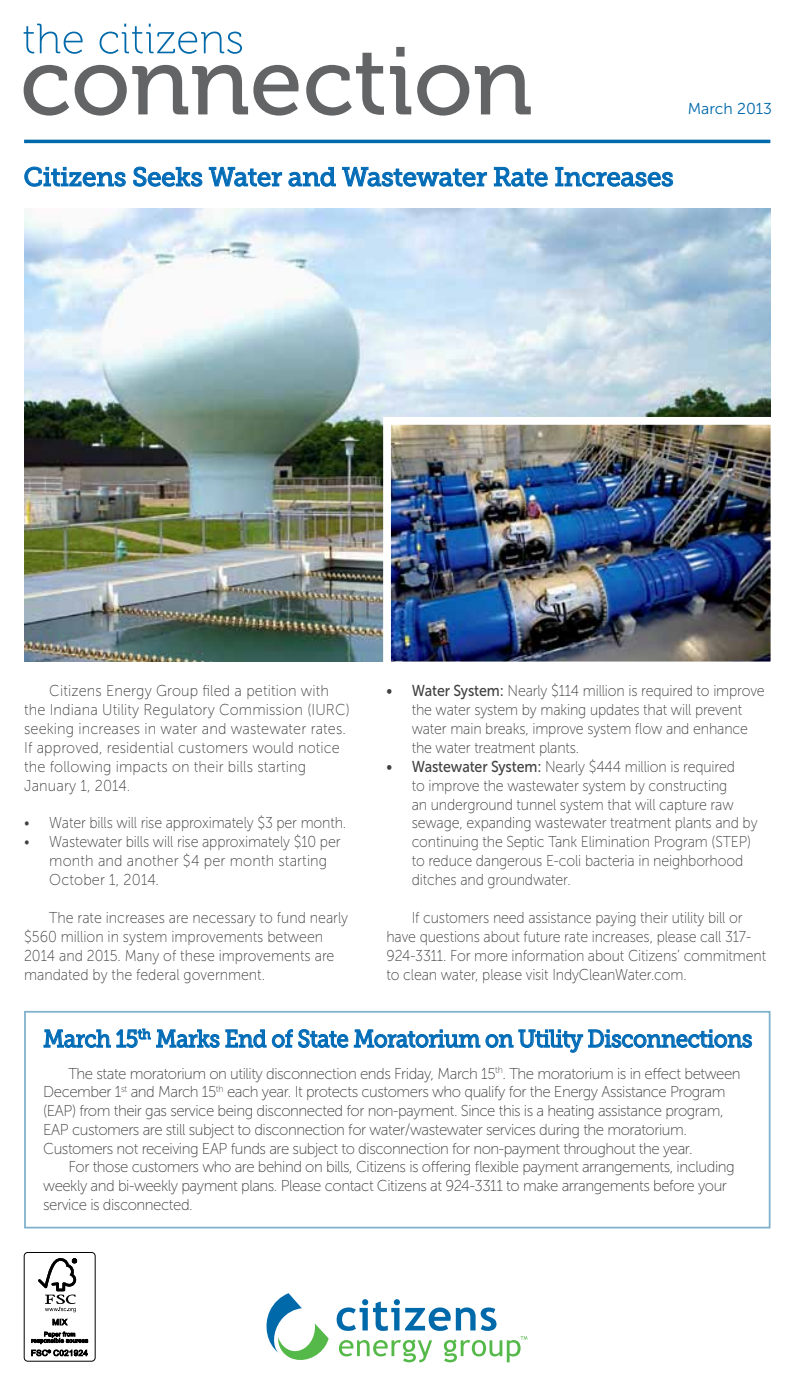
<style>
.page{position:relative;width:794px;height:1386px;background:#fff}
.page>*{position:absolute;margin:0;border:0;box-sizing:border-box;transform-origin:0 0}
.t1{font:26.25px "Museo Slab 500";letter-spacing:-.01em;color:#006bb6}
.t2{font:24.5px "Museo Slab 500";letter-spacing:-.02em;color:#006bb6;scale:.9 1}
.t3{font:15.75px/18.9px "Museo Sans 100";letter-spacing:-.01em;color:#414042;scale:.9 1}
.t4{font:15.75px/18.7px "Museo Sans 100";letter-spacing:-.03em;color:#414042;scale:.95 1}
.t5{font:15.75px/18.9px "Museo Sans 100";letter-spacing:.01em;color:#414042;scale:.92 1}
.t6{font:15.75px "Museo Sans 300";color:#0069aa}
.s1{font-family:"Museo Sans 500"}
</style>
<div class="page">
<div style="left:24px;top:1252px;width:72px;height:110px;border:1px solid #000;border-radius:4px"></div>
<svg style="left:38px;top:1258px;width:39px;height:54px"></svg>
<svg style="left:53px;top:1318px;width:15px;height:7px"></svg>
<svg style="left:31px;top:1332px;width:57px;height:12px"></svg>
<svg style="left:31px;top:1350px;width:57px;height:6px"></svg>
<hr style="left:24px;top:140px;width:746px;height:3px;background:#0069aa">
<svg style="left:24px;top:24px;width:507px;height:92px"></svg>
<svg style="left:25px;top:167px;width:101px;height:20px"></svg>
<svg style="left:133px;top:167px;width:69px;height:20px"></svg>
<svg style="left:209px;top:167px;width:73px;height:20px"></svg>
<svg style="left:289px;top:167px;width:47px;height:20px"></svg>
<svg style="left:342px;top:167px;width:145px;height:20px"></svg>
<svg style="left:494px;top:167px;width:53px;height:20px"></svg>
<svg style="left:555px;top:167px;width:118px;height:20px"></svg>
<svg style="left:337px;top:1299px;width:190px;height:63px"></svg>
<svg style="left:266px;top:1293px;width:63px;height:67px"></svg>
<img style="left:24px;top:208px;width:746px;height:454px">
<img style="left:392px;top:426px;width:377px;height:234px">
<div style="left:383px;top:417px;width:395px;height:252px;border:8px solid #fff"></div>
<div style="left:24px;top:1011px;width:746px;height:217px;border:2px solid #7eb0cc"></div>
<svg style="left:44px;top:1029px;width:175px;height:19px"></svg>
<svg style="left:226px;top:1030px;width:40px;height:18px"></svg>
<svg style="left:272px;top:1029px;width:76px;height:19px"></svg>
<svg style="left:354px;top:1030px;width:126px;height:18px"></svg>
<svg style="left:486px;top:1034px;width:27px;height:14px"></svg>
<svg style="left:519px;top:1030px;width:233px;height:23px"></svg>
<p class="t6" style="left:688px;top:100px;width:86px">March 2013</p>
<h1 class="t1" style="left:24px;top:162px;width:651px">Citizens Seeks Water and Wastewater Rate Increases</h1>
<p class="t5" style="left:24px;top:681px;width:356px;text-indent:25px">Citizens Energy Group filed a petition with the Indiana Utility Regulatory Commission (IURC) seeking increases in water and wastewater rates.<br>If approved, residential customers would notice the following impacts on their bills starting January 1, 2014.</p>
<p class="t3" style="left:24px;top:814px;width:359px">• Water bills will rise approximately $3 per month.</p>
<p class="t3" style="left:49px;top:833px;width:325px;text-indent:-25px">• Wastewater bills will rise approximately $10 per month and another $4 per month starting<br>October 1, 2014.</p>
<p class="t3" style="left:24px;top:908px;width:362px;text-indent:25px">The rate increases are necessary to fund nearly $560 million in system improvements between 2014 and 2015. Many of these improvements are mandated by the federal government.</p>
<p class="t3" style="left:412px;top:681px;width:394px;text-indent:-25px"><span class="s1">• Water System:</span> Nearly $114 million is required to improve the water system by making updates that will prevent water main breaks, improve system flow and enhance the water treatment plants.</p>
<p class="t3" style="left:412px;top:757px;width:386px;text-indent:-25px"><span class="s1">• Wastewater System:</span> Nearly $444 million is required<br>to improve the wastewater system by constructing<br>an underground tunnel system that will capture raw sewage, expanding wastewater treatment plants and by continuing the Septic Tank Elimination Program (STEP) to reduce dangerous E-coli bacteria in neighborhood ditches and groundwater.</p>
<p class="t3" style="left:386px;top:908px;width:423px;text-indent:25px">If customers need assistance paying their utility bill or have questions about future rate increases, please call 317- 924-3311. For more information about Citizens’ commitment to clean water, please visit IndyCleanWater.com.</p>
<h2 class="t2" style="left:43px;top:1025px;width:789px">March 15<sup>th</sup> Marks End of State Moratorium on Utility Disconnections</h2>
<p class="t4" style="left:43px;top:1064px;width:736px;text-indent:25px">The state moratorium on utility disconnection ends Friday, March 15<sup>th</sup>. The moratorium is in effect between December 1<sup>st</sup> and March 15<sup>th</sup> each year. It protects customers who qualify for the Energy Assistance Program (EAP) from their gas service being disconnected for non-payment. Since this is a heating assistance program, EAP customers are still subject to disconnection for water/wastewater services during the moratorium.<br>Customers not receiving EAP funds are subject to disconnection for non-payment throughout the year.</p>
<p class="t4" style="left:43px;top:1158px;width:729px;text-indent:25px">For those customers who are behind on bills, Citizens is offering flexible payment arrangements, including weekly and bi-weekly payment plans. Please contact Citizens at 924-3311 to make arrangements before your service is disconnected.</p>
</div>
